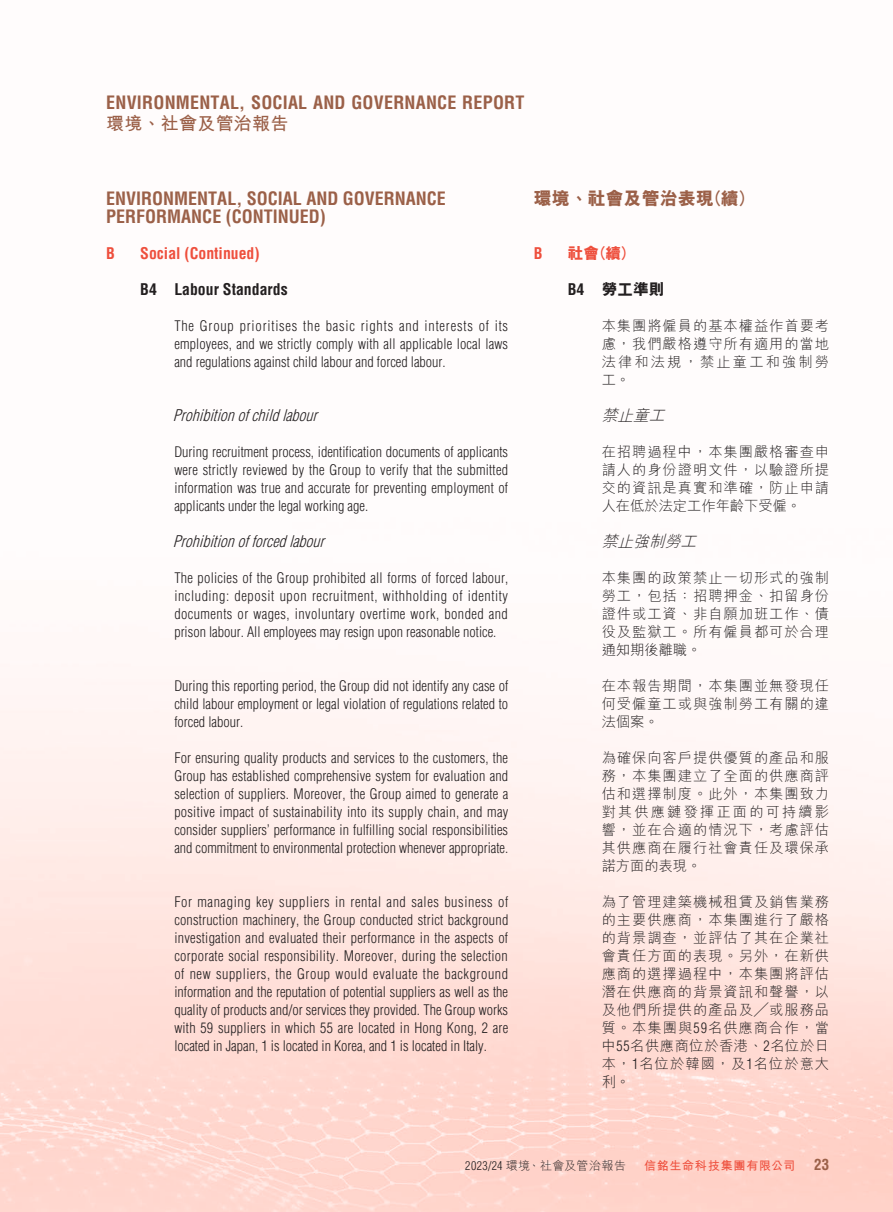
<style>
.page{position:relative;width:893px;height:1212px;background:#fff}
.page>*{position:absolute;margin:0;border:0;box-sizing:border-box;transform-origin:0 0}
.t1{font:700 condensed 18px/18px "Helvetica LT Std";color:#9b6048}
.t2{font:800 18px "M Hei HK";color:#9b6048}
.t3{font:700 18px "M Hei HK";letter-spacing:.01em;color:#9b6048}
.t4{font:italic 300 condensed 15.75px "Helvetica LT Std";color:#231f20}
.t5{font:700 condensed 15.75px "Helvetica LT Std";color:#ee4f3d}
.t6{font:700 condensed 15.75px "Helvetica LT Std";color:#231f20}
.t7{font:italic 300 15.75px "M Hei HK";color:#231f20}
.t8{font:800 15.75px "M Hei HK";color:#231f20}
.t9{font:800 15.75px "M Hei HK";color:#ee4f3d}
.t10{font:700 condensed 15px "Helvetica LT Std";color:#9b6048}
.t11{font:300 condensed 14.25px/18px "Helvetica LT Std";color:#231f20;text-align:justify}
.t12{font:300 14.25px/18px "M Hei HK";letter-spacing:.07em;color:#231f20;text-align:justify}
.t13{font:300 12px "M Hei HK";letter-spacing:.04em;color:#231f20}
.t14{font:700 12px "M Hei HK";letter-spacing:.055em;color:#ee4f3d}
.s1{font-family:"Helvetica LT Std";font-weight:700;font-stretch:condensed}
.s2{font-family:"Helvetica LT Std";font-stretch:condensed}
</style>
<div class="page">
<img style="left:0;top:682px;width:893px;height:530px">
<p class="t1" style="left:106px;top:94px;width:420px">ENVIRONMENTAL, SOCIAL AND GOVERNANCE REPORT</p>
<p class="t3" style="left:106px;top:111px;width:184px">環境、社會及管治報告</p>
<p class="t1" style="left:106px;top:189px;width:341px">ENVIRONMENTAL, SOCIAL AND GOVERNANCE<br>PERFORMANCE (CONTINUED)</p>
<p class="t5" style="left:106px;top:243px;width:10px">B</p>
<p class="t5" style="left:140px;top:243px;width:121px">Social (Continued)</p>
<p class="t6" style="left:140px;top:279px;width:149px">B4 Labour Standards</p>
<p class="t11" style="left:174px;top:317px;width:335px">The Group prioritises the basic rights and interests of its employees, and we strictly comply with all applicable local laws and regulations against child labour and forced labour.</p>
<p class="t4" style="left:173px;top:405px;width:151px">Prohibitionofchildlabour</p>
<p class="t11" style="left:174px;top:443px;width:335px">During recruitment process, identification documents of applicants were strictly reviewed by the Group to verify that the submitted information was true and accurate for preventing employment of applicants under the legal working age.</p>
<p class="t4" style="left:173px;top:531px;width:158px">Prohibitionofforcedlabour</p>
<p class="t11" style="left:174px;top:569px;width:336px">The policies of the Group prohibited all forms of forced labour, including: deposit upon recruitment, withholding of identity documents or wages, involuntary overtime work, bonded and prison labour. All employees may resign upon reasonable notice.</p>
<p class="t11" style="left:174px;top:677px;width:335px">During this reporting period, the Group did not identify any case of child labour employment or legal violation of regulations related to forced labour.</p>
<p class="t11" style="left:174px;top:749px;width:336px">For ensuring quality products and services to the customers, the Group has established comprehensive system for evaluation and selection of suppliers. Moreover, the Group aimed to generate a positive impact of sustainability into its supply chain, and may consider suppliers’ performance in fulfilling social responsibilities and commitment to environmental protection whenever appropriate.</p>
<p class="t11" style="left:174px;top:893px;width:336px">For managing key suppliers in rental and sales business of construction machinery, the Group conducted strict background investigation and evaluated their performance in the aspects of corporate social responsibility. Moreover, during the selection of new suppliers, the Group would evaluate the background information and the reputation of potential suppliers as well as the quality of products and/or services they provided. The Group works with 59 suppliers in which 55 are located in Hong Kong, 2 are located in Japan, 1 is located in Korea, and 1 is located in Italy.</p>
<p class="t2" style="left:534px;top:186px;width:223px">環境、社會及管治表現（續）</p>
<p class="t5" style="left:534px;top:243px;width:10px">B</p>
<p class="t9" style="left:568px;top:242px;width:69px">社會（續）</p>
<p class="t8" style="left:568px;top:278px;width:99px"><span class="s1">B4</span> 勞工準則</p>
<p class="t12" style="left:602px;top:316px;width:229px">本集團將僱員的基本權益作首要考慮，我們嚴格遵守所有適用的當地法律和法規，禁止童工和強制勞工。</p>
<p class="t7" style="left:602px;top:404px;width:70px">禁止童工</p>
<p class="t12" style="left:602px;top:442px;width:229px">在招聘過程中，本集團嚴格審查申請人的身份證明文件，以驗證所提交的資訊是真實和準確，防止申請人在低於法定工作年齡下受僱。</p>
<p class="t7" style="left:602px;top:530px;width:102px">禁止強制勞工</p>
<p class="t12" style="left:602px;top:568px;width:229px">本集團的政策禁止一切形式的強制勞工，包括：招聘押金、扣留身份證件或工資、非自願加班工作、債役及監獄工。所有僱員都可於合理通知期後離職。</p>
<p class="t12" style="left:602px;top:676px;width:229px">在本報告期間，本集團並無發現任何受僱童工或與強制勞工有關的違法個案。</p>
<p class="t12" style="left:602px;top:748px;width:229px">為確保向客戶提供優質的產品和服務，本集團建立了全面的供應商評估和選擇制度。此外，本集團致力對其供應鏈發揮正面的可持續影響，並在合適的情況下，考慮評估其供應商在履行社會責任及環保承諾方面的表現。</p>
<p class="t12" style="left:602px;top:892px;width:229px">為了管理建築機械租賃及銷售業務的主要供應商，本集團進行了嚴格的背景調查，並評估了其在企業社會責任方面的表現。另外，在新供應商的選擇過程中，本集團將評估潛在供應商的背景資訊和聲譽，以及他們所提供的產品及╱或服務品質。本集團與<span class="s2">59</span>名供應商合作，當中<span class="s2">55</span>名供應商位於香港、<span class="s2">2</span>名位於日本，<span class="s2">1</span>名位於韓國，及<span class="s2">1</span>名位於意大利。</p>
<p class="t13" style="left:465px;top:1157px;width:162px"><span class="s2">2023/24</span> 環境、社會及管治報告</p>
<p class="t14" style="left:644px;top:1157px;width:152px">信銘生命科技集團有限公司</p>
<p class="t10" style="left:814px;top:1155px;width:16px">23</p>
</div>
